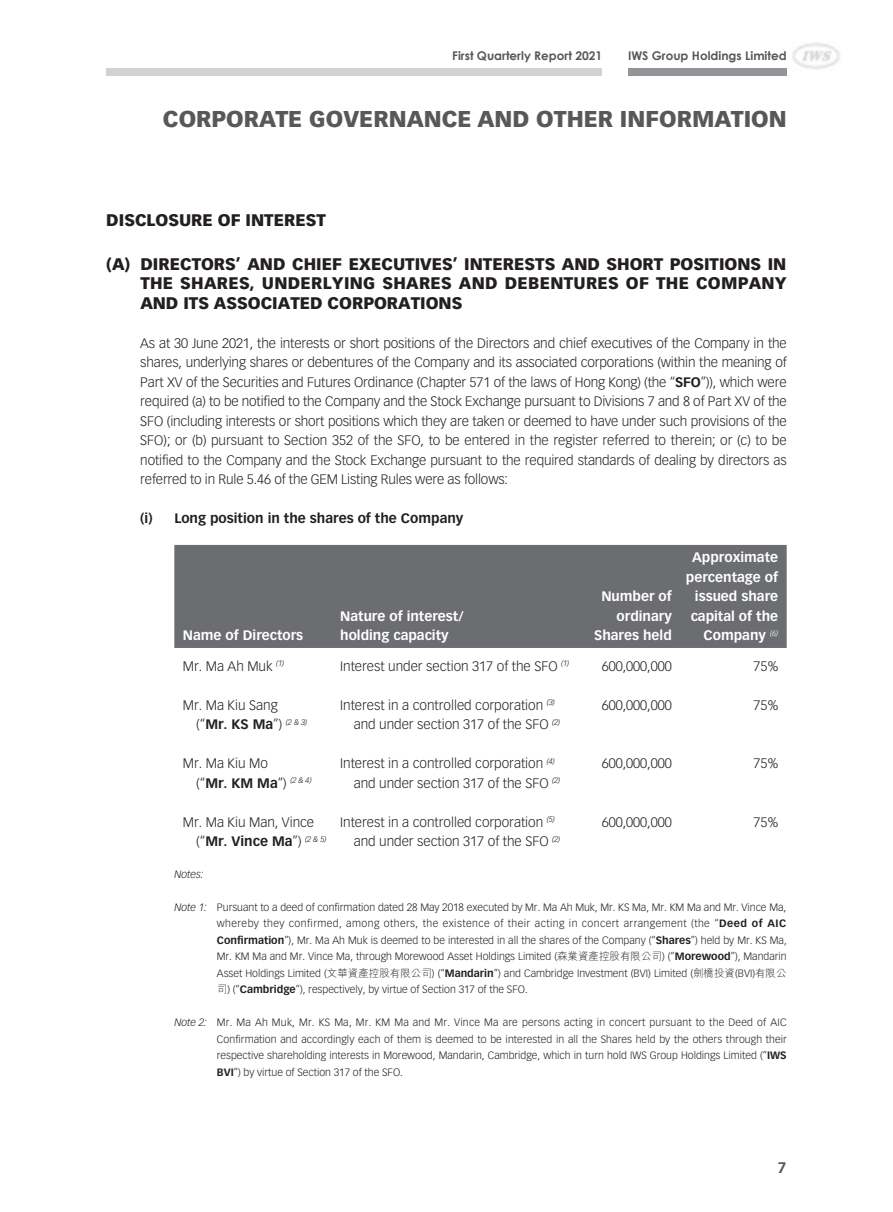
<style>
.page{position:relative;width:893px;height:1212px;background:#fff}
.page>*{position:absolute;margin:0;border:0;box-sizing:border-box;transform-origin:0 0}
.t1{font:900 22.5px "Vectora LT Std";color:#57585a}
.t2{font:900 16.5px/19.5px "Vectora LT Std";color:#231f20;text-align:justify}
.t3{font:700 15px "Vectora LT Std";color:#57585a}
.t4{font:300 13.5px/19.5px "Vectora LT Std";color:#231f20}
.t5{font:700 13.5px/19.5px "Vectora LT Std";color:#fff;text-align:right}
.t6{font:700 13.5px "Vectora LT Std";color:#231f20}
.t7{font:700 12px "Century Gothic";color:#57585a}
.t8{font:300 10.5px/16.5px "Vectora LT Std";color:#231f20;text-align:justify}
.t9{font:italic 300 10.5px "Vectora LT Std";color:#231f20}
.s1{font-weight:700}
.s2{font-style:italic}
.s3{font-family:"M Hei HK"}
</style>
<div class="page">
<div style="left:106px;top:68px;width:496px;height:7px;background:#d1d2d4"></div>
<div style="left:628px;top:68px;width:159px;height:7px;background:#939598"></div>
<img style="left:792px;top:43px;width:48px;height:27px">
<div style="left:174px;top:545px;width:613px;height:103px;background:#6c6d70"></div>
<p class="t7" style="left:452px;top:46px;width:152px">First Quarterly Report 2021</p>
<p class="t7" style="left:628px;top:46px;width:160px">IWS Group Holdings Limited</p>
<h1 class="t1" style="left:163px;top:105px;width:625px">CORPORATE GOVERNANCE AND OTHER INFORMATION</h1>
<p class="t2" style="left:106px;top:211px;width:221px">DISCLOSURE OF INTEREST</p>
<p class="t2" style="left:140px;top:254px;width:648px;text-indent:-34px">(A) DIRECTORS’ AND CHIEF EXECUTIVES’ INTERESTS AND SHORT POSITIONS IN THE SHARES, UNDERLYING SHARES AND DEBENTURES OF THE COMPANY AND ITS ASSOCIATED CORPORATIONS</p>
<p class="t4" style="left:140px;top:333px;width:648px;text-align:justify">As at 30 June 2021, the interests or short positions of the Directors and chief executives of the Company in the shares, underlying shares or debentures of the Company and its associated corporations (within the meaning of Part XV of the Securities and Futures Ordinance (Chapter 571 of the laws of Hong Kong) (the “<span class="s1">SFO</span>”)), which were required (a) to be notified to the Company and the Stock Exchange pursuant to Divisions 7 and 8 of Part XV of the SFO (including interests or short positions which they are taken or deemed to have under such provisions of the SFO); or (b) pursuant to Section 352 of the SFO, to be entered in the register referred to therein; or (c) to be notified to the Company and the Stock Exchange pursuant to the required standards of dealing by directors as referred to in Rule 5.46 of the GEM Listing Rules were as follows:</p>
<p class="t6" style="left:140px;top:510px;width:325px">(i) Long position in the shares of the Company</p>
<p class="t5" style="left:183px;top:625px;width:122px">Name of Directors</p>
<p class="t5" style="left:340px;top:606px;width:125px;text-align:left">Nature of interest/ holding capacity</p>
<p class="t5" style="left:594px;top:586px;width:79px">Number of ordinary<br>Shares held</p>
<p class="t5" style="left:686px;top:547px;width:94px">Approximate percentage of issued share capital of the<br>Company <sup>(6)</sup></p>
<p class="t4" style="left:183px;top:656px;width:103px">Mr. Ma Ah Muk <sup>(1)</sup></p>
<p class="t4" style="left:340px;top:656px;width:231px">Interest under section 317 of the SFO <sup>(1)</sup></p>
<p class="t4" style="left:602px;top:656px;width:72px">600,000,000</p>
<p class="t4" style="left:754px;top:656px;width:26px">75%</p>
<p class="t4" style="left:196px;top:695px;width:112px;text-indent:-13px">Mr. Ma Kiu Sang (“<span class="s1">Mr. KS Ma</span>”) <sup>(2</sup> <sup>&amp;</sup> <sup>3)</sup></p>
<p class="t4" style="left:354px;top:695px;width:208px;text-indent:-13px">Interest in a controlled corporation <sup>(3) </sup>and under section 317 of the SFO <sup>(2)</sup></p>
<p class="t4" style="left:602px;top:695px;width:72px">600,000,000</p>
<p class="t4" style="left:754px;top:695px;width:26px">75%</p>
<p class="t4" style="left:196px;top:754px;width:117px;text-indent:-13px">Mr. Ma Kiu Mo<br>(“<span class="s1">Mr. KM Ma</span>”) <sup>(2</sup> <sup>&amp;</sup> <sup>4)</sup></p>
<p class="t4" style="left:354px;top:754px;width:208px;text-indent:-13px">Interest in a controlled corporation <sup>(4) </sup>and under section 317 of the SFO <sup>(2)</sup></p>
<p class="t4" style="left:602px;top:754px;width:72px">600,000,000</p>
<p class="t4" style="left:754px;top:754px;width:26px">75%</p>
<p class="t4" style="left:196px;top:812px;width:132px;text-indent:-13px">Mr. Ma Kiu Man, Vince (“<span class="s1">Mr. Vince Ma</span>”) <sup>(2</sup> <sup>&amp;</sup> <sup>5)</sup></p>
<p class="t4" style="left:354px;top:812px;width:208px;text-indent:-13px">Interest in a controlled corporation <sup>(5) </sup>and under section 317 of the SFO <sup>(2)</sup></p>
<p class="t4" style="left:602px;top:812px;width:72px">600,000,000</p>
<p class="t4" style="left:754px;top:812px;width:26px">75%</p>
<p class="t9" style="left:174px;top:868px;width:31px">Notes:</p>
<p class="t8" style="left:217px;top:899px;width:571px;text-indent:-43px"><span class="s2">Note 1:</span> Pursuant to a deed of confirmation dated 28 May 2018 executed by Mr. Ma Ah Muk, Mr. KS Ma, Mr. KM Ma and Mr. Vince Ma, whereby they confirmed, among others, the existence of their acting in concert arrangement (the “<span class="s1">Deed of AIC Confirmation</span>”), Mr. Ma Ah Muk is deemed to be interested in all the shares of the Company (“<span class="s1">Shares</span>”) held by Mr. KS Ma, Mr. KM Ma and Mr. Vince Ma, through Morewood Asset Holdings Limited (<span class="s3">森業資產控股有限公司</span>) (“<span class="s1">Morewood</span>”), Mandarin Asset Holdings Limited (<span class="s3">文華資產控股有限公司</span>) (“<span class="s1">Mandarin</span>”) and Cambridge Investment (BVI) Limited (<span class="s3">劍橋投資</span>(BVI)<span class="s3">有限公司</span>) (“<span class="s1">Cambridge</span>”), respectively, by virtue of Section 317 of the SFO.</p>
<p class="t8" style="left:217px;top:1014px;width:572px;text-indent:-43px"><span class="s2">Note 2:</span> Mr. Ma Ah Muk, Mr. KS Ma, Mr. KM Ma and Mr. Vince Ma are persons acting in concert pursuant to the Deed of AIC Confirmation and accordingly each of them is deemed to be interested in all the Shares held by the others through their respective shareholding interests in Morewood, Mandarin, Cambridge, which in turn hold IWS Group Holdings Limited (“<span class="s1">IWS BVI</span>”) by virtue of Section 317 of the SFO.</p>
<p class="t3" style="left:778px;top:1158px;width:10px">7</p>
</div>
